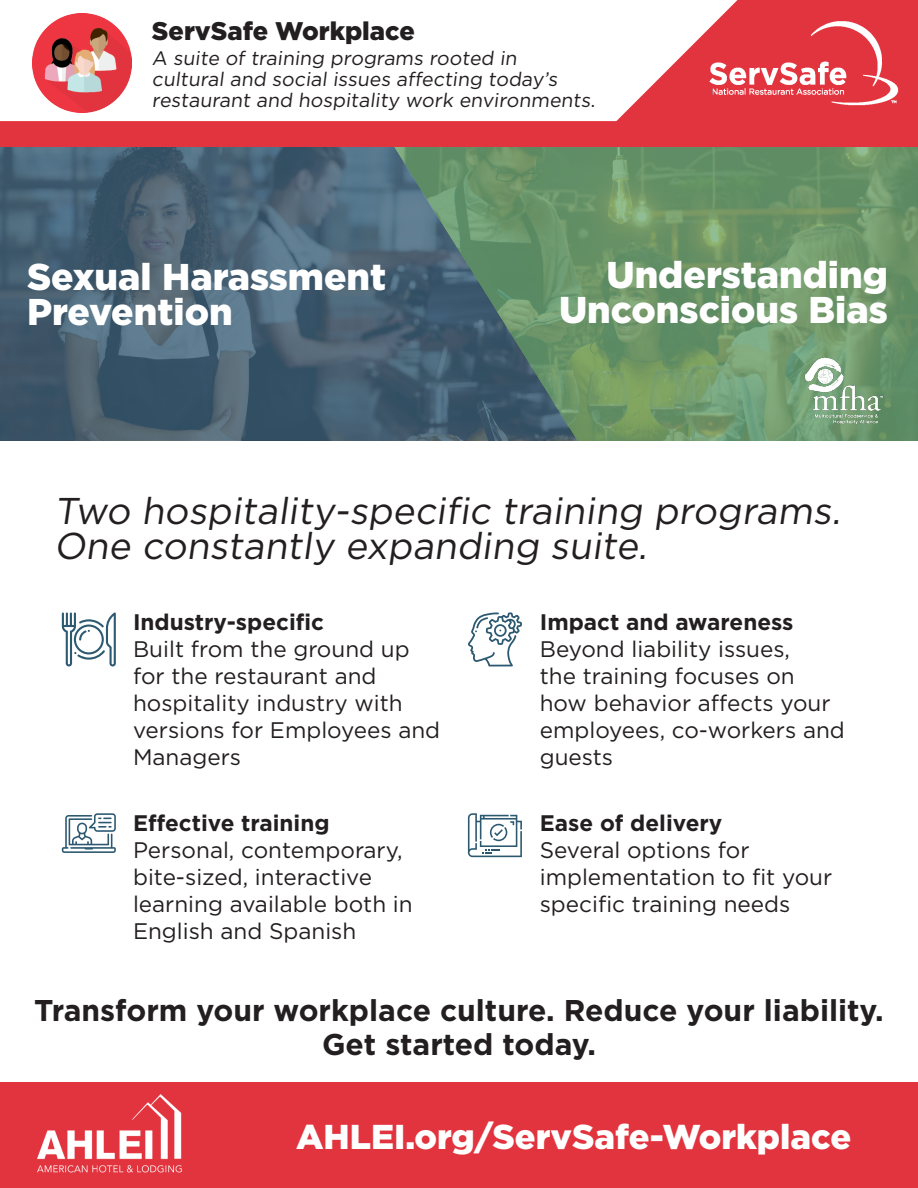
<style>
.page{position:relative;width:918px;height:1188px;background:#fff}
.page>*{position:absolute;margin:0;border:0;box-sizing:border-box;transform-origin:0 0}
.t1{font:37.2px "Gotham";color:#231f20}
.t2{font:900 37.2px "Gotham";color:#fff}
.t3{font:900 34.5px "Gotham";color:#fff}
.t4{font:700 30px "Gotham";color:#231f20}
.t5{font:900 25.5px "Gotham";color:#231f20}
.t6{font:22.5px/27px "Gotham";color:#231f20}
.t7{font:700 22.5px "Gotham";color:#231f20}
.t8{font:19.5px/21px "Gotham";color:#231f20}
</style>
<div class="page">
<svg style="left:577px;top:146px;width:341px;height:295px;background:#6d9669"></svg>
<svg style="left:0;top:146px;width:577px;height:295px;background:#4c6871"></svg>
<div style="left:0;top:1083px;width:918px;height:105px;background:#e2343e"></div>
<img style="left:38px;top:1095px;width:143px;height:78px">
<svg style="left:62px;top:612px;width:54px;height:54px"></svg>
<svg style="left:468px;top:612px;width:54px;height:54px"></svg>
<svg style="left:62px;top:813px;width:54px;height:40px"></svg>
<svg style="left:468px;top:813px;width:54px;height:44px"></svg>
<div style="left:0;top:121px;width:918px;height:20px;background:#e2343e"></div>
<svg style="left:584px;top:0;width:334px;height:122px"></svg>
<img style="left:33px;top:14px;width:98px;height:98px">
<img style="left:706px;top:9px;width:195px;height:108px">
<div style="left:0;top:124px;width:918px;height:22px;background:#e2343e"></div>
<img style="left:801px;top:348px;width:87px;height:87px">
<p class="t5" style="left:152px;top:13px;width:264px">ServSafe Workplace</p>
<p class="t8" style="left:152px;top:48px;width:448px">A suite of training programs rooted in cultural and social issues affecting today’s restaurant and hospitality work environments.</p>
<p class="t2" style="left:27px;top:251px;width:361px">Sexual Harassment</p>
<p class="t2" style="left:27px;top:286px;width:207px">Prevention</p>
<p class="t2" style="left:606px;top:250px;width:283px">Understanding</p>
<p class="t2" style="left:559px;top:285px;width:330px">Unconscious Bias</p>
<p class="t1" style="left:54px;top:487px;width:794px">Two hospitality-specific training programs.</p>
<p class="t1" style="left:54px;top:522px;width:601px">One constantly expanding suite.</p>
<p class="t7" style="left:133px;top:608px;width:193px">Industry-specific</p>
<p class="t6" style="left:133px;top:636px;width:309px">Built from the ground up for the restaurant and hospitality industry with versions for Employees and<br>Managers</p>
<p class="t7" style="left:133px;top:808px;width:198px">Effective training</p>
<p class="t6" style="left:133px;top:836px;width:281px">Personal, contemporary, bite-sized, interactive learning available both in<br>English and Spanish</p>
<p class="t7" style="left:540px;top:608px;width:255px">Impact and awareness</p>
<p class="t6" style="left:540px;top:636px;width:307px">Beyond liability issues,<br>the training focuses on how behavior affects your employees, co-workers and guests</p>
<p class="t7" style="left:540px;top:808px;width:184px">Ease of delivery</p>
<p class="t6" style="left:540px;top:836px;width:294px">Several options for implementation to fit your specific training needs</p>
<p class="t4" style="left:34px;top:990px;width:851px">Transform your workplace culture. Reduce your liability.</p>
<p class="t4" style="left:322px;top:1025px;width:275px">Get started today.</p>
<p class="t3" style="left:296px;top:1113px;width:557px">AHLEI.org/ServSafe-Workplace</p>
</div>
